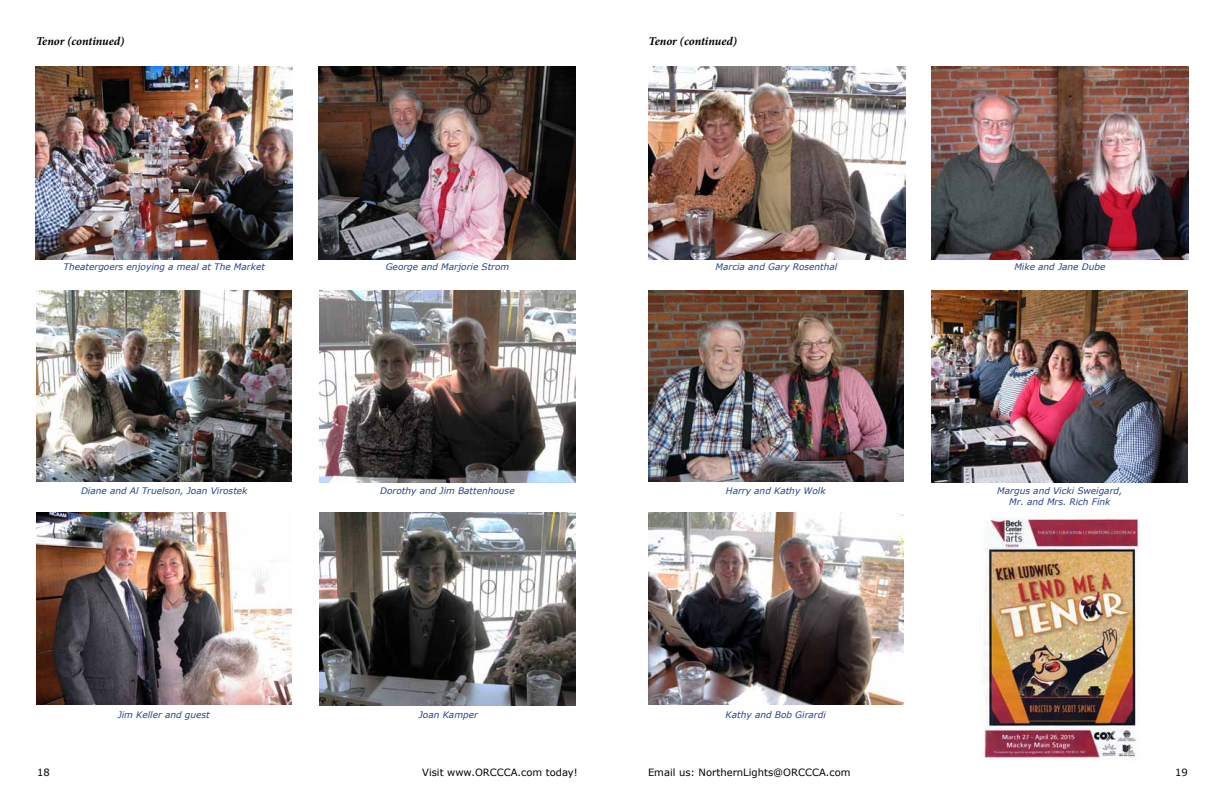
<style>
.page{position:relative;width:1224px;height:792px;background:#fff}
.page>*{position:absolute;margin:0;border:0;box-sizing:border-box;transform-origin:0 0}
.t1{font:italic 700 12px "Minion Pro";letter-spacing:-.005em;color:#000}
.t2{font:10px "Verdana";color:#000}
.t3{font:italic 9px/10.8px "Verdana";color:#25408f;text-align:center}
</style>
<div class="page">
<img style="left:984px;top:516px;width:156px;height:244px">
<img style="left:36px;top:67px;width:257px;height:192px">
<img style="left:36px;top:290px;width:256px;height:192px">
<img style="left:36px;top:513px;width:256px;height:192px">
<img style="left:319px;top:67px;width:257px;height:192px">
<img style="left:319px;top:290px;width:257px;height:193px">
<img style="left:319px;top:513px;width:257px;height:192px">
<img style="left:648px;top:67px;width:257px;height:192px">
<img style="left:648px;top:290px;width:256px;height:192px">
<img style="left:648px;top:513px;width:256px;height:192px">
<img style="left:931px;top:67px;width:257px;height:192px">
<img style="left:931px;top:290px;width:257px;height:193px">
<h1 class="t1" style="left:36px;top:32px;width:90px">Tenor (continued)</h1>
<h1 class="t1" style="left:649px;top:32px;width:90px">Tenor (continued)</h1>
<p class="t3" style="left:64px;top:261px;width:203px">Theatergoers enjoying a meal at The Market</p>
<p class="t3" style="left:386px;top:261px;width:125px">George and Marjorie Strom</p>
<p class="t3" style="left:716px;top:261px;width:123px">Marcia and Gary Rosenthal</p>
<p class="t3" style="left:1014px;top:261px;width:93px">Mike and Jane Dube</p>
<p class="t3" style="left:81px;top:485px;width:168px">Diane and Al Truelson, Joan Virostek</p>
<p class="t3" style="left:380px;top:485px;width:136px">Dorothy and Jim Battenhouse</p>
<p class="t3" style="left:726px;top:485px;width:101px">Harry and Kathy Wolk</p>
<p class="t3" style="left:997px;top:485px;width:127px">Margus and Vicki Sweigard,<br>Mr. and Mrs. Rich Fink</p>
<p class="t3" style="left:118px;top:709px;width:94px">Jim Keller and guest</p>
<p class="t3" style="left:419px;top:709px;width:61px">Joan Kamper</p>
<p class="t3" style="left:726px;top:709px;width:102px">Kathy and Bob Girardi</p>
<p class="t2" style="left:37px;top:765px;width:14px">18</p>
<p class="t2" style="left:422px;top:765px;width:157px">Visit www.ORCCCA.com today!</p>
<p class="t2" style="left:648px;top:765px;width:204px">Email us: NorthernLights@ORCCCA.com</p>
<p class="t2" style="left:1175px;top:765px;width:14px">19</p>
</div>
